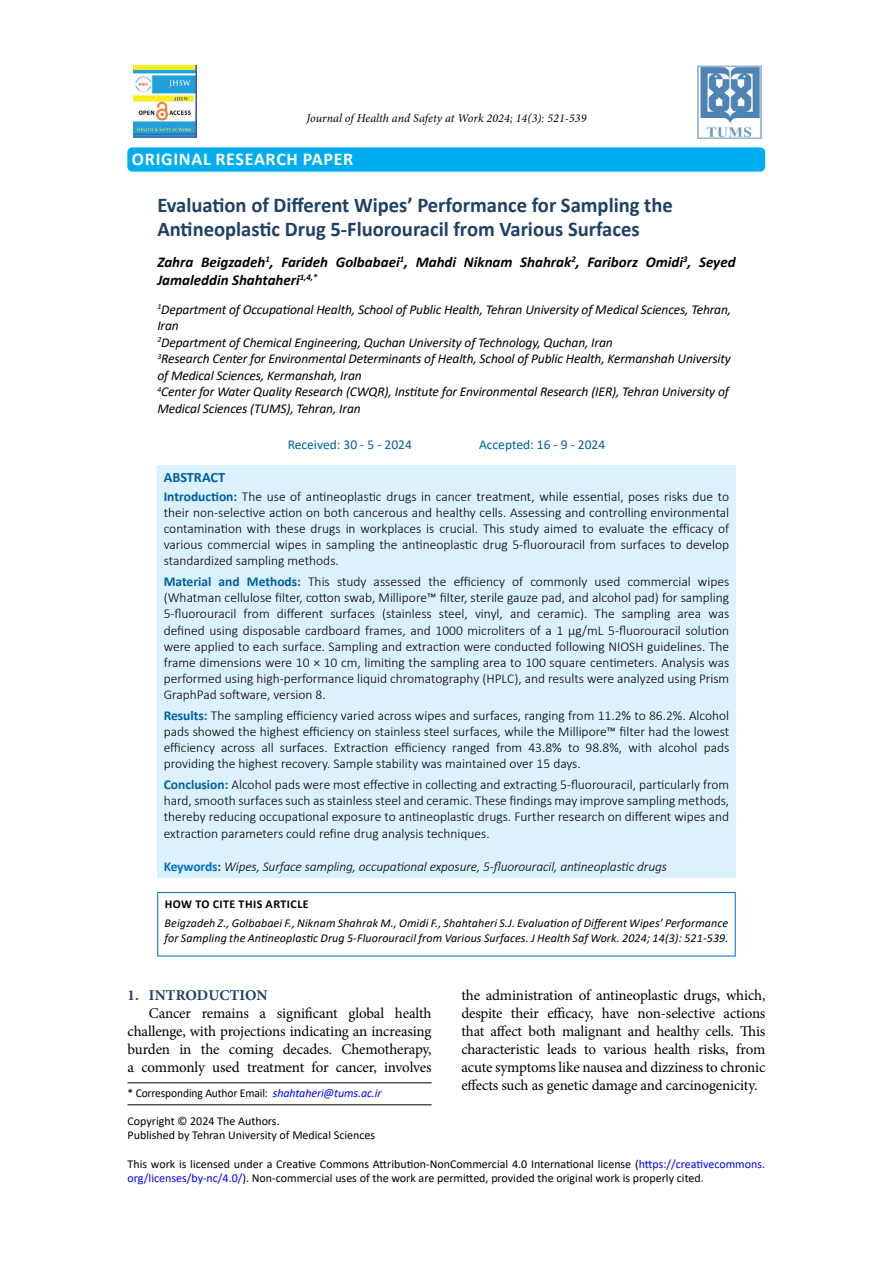
<style>
.page{position:relative;width:893px;height:1263px;background:#fff}
.page>*{position:absolute;margin:0;border:0;box-sizing:border-box;transform-origin:0 0}
.t1{font:700 21px/24px "Calibri";color:#1f3f65}
.t2{font:700 19.5px "Calibri";letter-spacing:.04em;color:#fff}
.t3{font:700 18px "Calibri";letter-spacing:.04em;color:#fff}
.t4{font:15px/18px "Minion Pro";letter-spacing:-.015em;color:#000;text-align:justify}
.t5{font:italic 700 15px/18px "Calibri";color:#000}
.t6{font:700 15px "Minion Pro";letter-spacing:.01em;color:#1f3f65}
.t7{font:700 14.25px "Calibri";color:#005f9f}
.t8{font:300 13.5px/16.2px "Calibri";color:#000;text-align:justify}
.t9{font:italic 13.5px/16.5px "Calibri";letter-spacing:-.01em;color:#000}
.t10{font:italic 300 13.5px "Calibri";letter-spacing:-.01em;color:#000}
.t11{font:13.5px "Calibri";color:#005f9f}
.t12{font:12px/14.4px "Calibri";color:#000}
.t13{font:italic 12px/14.4px "Calibri";letter-spacing:.01em;color:#000}
.t14{font:italic 12px "Minion Pro";color:#000}
.t15{font:12px "Calibri";color:#000;scale:.96 1}
.t16{font:700 12px "Calibri";letter-spacing:.04em;color:#000}
.s1{font-weight:700;color:#005f9f}
.s2{font-weight:700;font-style:normal;color:#0070c0}
.s3{font-weight:700;font-style:normal;color:#1f3f65}
.s4{font-style:italic;color:#00f}
.s5{color:#00f}
</style>
<div class="page">
<div style="left:157px;top:465px;width:579px;height:413px;background:#dbf1fd"></div>
<div style="left:128px;top:148px;width:636px;height:23px;background:#00aeef;border-radius:4px"></div>
<div style="left:127px;top:147px;width:638px;height:25px;border:2px solid #00aeef;border-radius:4px"></div>
<hr style="left:128px;top:1082px;width:304px;height:1px;background:#000">
<img style="left:133px;top:65px;width:63px;height:73px">
<img style="left:697px;top:65px;width:64px;height:74px">
<hr style="left:128px;top:1104px;width:304px;height:1px;background:#000">
<div style="left:157px;top:892px;width:579px;height:64px;border:1px solid #0070c0"></div>
<p class="t14" style="left:306px;top:110px;width:282px">Journal of Health and Safety at Work 2024; 14(3): 521-539</p>
<h2 class="t2" style="left:165px;top:144px;width:166px">RESEARCH ARTICLE</h2>
<h1 class="t1" style="left:157px;top:193px;width:517px">Evaluation of Different Wipes’ Performance for Sampling the<br>Antineoplastic Drug 5-Fluorouracil from Various Surfaces</h1>
<p class="t5" style="left:157px;top:253px;width:580px">Zahra Beigzadeh<sup>1</sup>, Farideh Golbabaei<sup>1</sup>, Mahdi Niknam Shahrak<sup>2</sup>, Fariborz Omidi<sup>3</sup>, Seyed<br>Jamaleddin Shahtaheri<sup>1,4,*</sup></p>
<p class="t9" style="left:157px;top:301px;width:575px"><sup>1</sup>Department of Occupational Health, School of Public Health, Tehran University of Medical Sciences, Tehran, Iran<br><sup>2</sup>Department of Chemical Engineering, Quchan University of Technology, Quchan, Iran<br><sup>3</sup>Research Center for Environmental Determinants of Health, School of Public Health, Kermanshah University of Medical Sciences, Kermanshah, Iran<br><sup>4</sup>Center for Water Quality Research (CWQR), Institute for Environmental Research (IER), Tehran University of Medical Sciences (TUMS), Tehran, Iran</p>
<p class="t11" style="left:288px;top:435px;width:126px">Received: 30 - 5 - 2024</p>
<p class="t11" style="left:479px;top:435px;width:128px">Accepted: 16 - 9 - 2024</p>
<p class="t7" style="left:164px;top:467px;width:63px">ABSTRACT</p>
<p class="t8" style="left:164px;top:488px;width:567px"><span class="s1">Introduction:</span> The use of antineoplastic drugs in cancer treatment, while essential, poses risks due to their non-selective action on both cancerous and healthy cells. Assessing and controlling environmental contamination with these drugs in workplaces is crucial. This study aimed to evaluate the efficacy of various commercial wipes in sampling the antineoplastic drug 5-fluorouracil from surfaces to develop standardized sampling methods.</p>
<p class="t8" style="left:164px;top:573px;width:567px"><span class="s1">Material and Methods:</span> This study assessed the efficiency of commonly used commercial wipes (Whatman cellulose filter, cotton swab, Millipore™ filter, sterile gauze pad, and alcohol pad) for sampling 5-fluorouracil from different surfaces (stainless steel, vinyl, and ceramic). The sampling area was defined using disposable cardboard frames, and 1000 microliters of a 1 µg/mL 5-fluorouracil solution were applied to each surface. Sampling and extraction were conducted following NIOSH guidelines. The frame dimensions were 10 × 10 cm, limiting the sampling area to 100 square centimeters. Analysis was performed using high-performance liquid chromatography (HPLC), and results were analyzed using Prism GraphPad software, version 8.</p>
<p class="t8" style="left:164px;top:707px;width:567px"><span class="s1">Results:</span> The sampling efficiency varied across wipes and surfaces, ranging from 11.2% to 86.2%. Alcohol pads showed the highest efficiency on stainless steel surfaces, while the Millipore™ filter had the lowest efficiency across all surfaces. Extraction efficiency ranged from 43.8% to 98.8%, with alcohol pads providing the highest recovery. Sample stability was maintained over 15 days.</p>
<p class="t8" style="left:164px;top:776px;width:567px"><span class="s1">Conclusion:</span> Alcohol pads were most effective in collecting and extracting 5-fluorouracil, particularly from hard, smooth surfaces such as stainless steel and ceramic. These findings may improve sampling methods, thereby reducing occupational exposure to antineoplastic drugs. Further research on different wipes and extraction parameters could refine drug analysis techniques.</p>
<p class="t10" style="left:164px;top:858px;width:505px"><span class="s2">Keywords</span><span class="s3">:</span> Wipes, Surface sampling, occupational exposure, 5-fluorouracil, antineoplastic drugs</p>
<h3 class="t3" style="left:132px;top:146px;width:223px">ORIGINAL RESEARCH PAPER</h3>
<p class="t16" style="left:165px;top:896px;width:145px">HOW TO CITE THIS ARTICLE</p>
<p class="t13" style="left:165px;top:915px;width:565px">Beigzadeh Z., Golbabaei F., Niknam Shahrak M., Omidi F., Shahtaheri S.J. Evaluation of Different Wipes’ Performance for Sampling the Antineoplastic Drug 5-Fluorouracil from Various Surfaces. J Health Saf Work. 2024; 14(3): 521-539.</p>
<p class="t6" style="left:128px;top:984px;width:142px">1. INTRODUCTION</p>
<p class="t4" style="left:128px;top:1004px;width:306px;text-indent:21px">Cancer remains a significant global health challenge, with projections indicating an increasing burden in the coming decades. Chemotherapy, a commonly used treatment for cancer, involves</p>
<p class="t15" style="left:128px;top:1084px;width:266px">* Corresponding Author Email: <span class="s4">shahtaheri@tums.ac.ir</span></p>
<p class="t4" style="left:461px;top:986px;width:306px">the administration of antineoplastic drugs, which, despite their efficacy, have non-selective actions that affect both malignant and healthy cells. This characteristic leads to various health risks, from acute symptoms like nausea and dizziness to chronic effects such as genetic damage and carcinogenicity.</p>
<p class="t12" style="left:128px;top:1113px;width:249px">Copyright © 2024 The Authors.<br>Published by Tehran University of Medical Sciences</p>
<p class="t12" style="left:128px;top:1156px;width:639px">This work is licensed under a Creative Commons Attribution-NonCommercial 4.0 International license (<span class="s5">https://creativecommons. org/licenses/by-nc/4.0/</span>). Non-commercial uses of the work are permitted, provided the original work is properly cited.</p>
</div>
